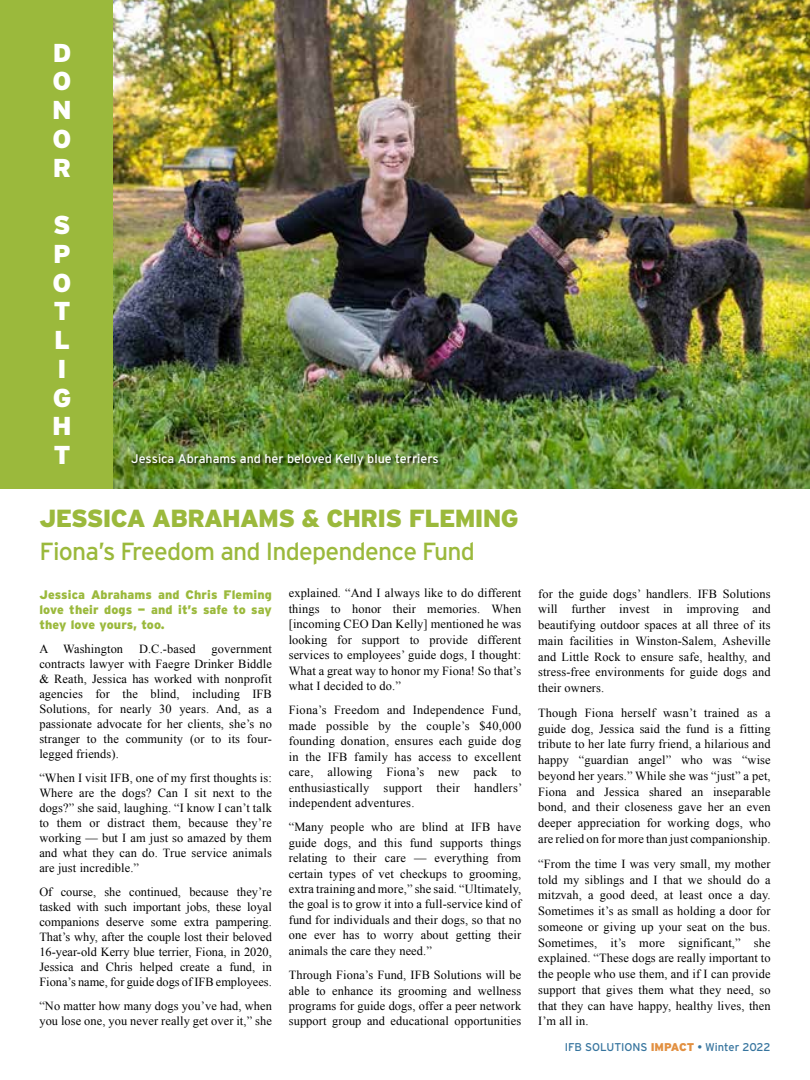
<style>
.page{position:relative;width:810px;height:1080px;background:#fff}
.page>*{position:absolute;margin:0;border:0;box-sizing:border-box;transform-origin:0 0}
.t1{font:900 25.88px/28.8px "Interstate";color:#fff;text-align:justify}
.t2{font:24.75px "Interstate";letter-spacing:-.03em;color:#9bb93c}
.t3{font:900 24.75px "Interstate";letter-spacing:-.03em;color:#9bb93c}
.t4{font:12.5px "Interstate";color:#fff}
.t5{font:12.38px/15.8px "Times New Roman";letter-spacing:.01em;color:#000;text-align:justify}
.t6{font:900 12.38px/15px "Interstate";letter-spacing:.01em;color:#9bb93c;text-align:justify}
.t7{font:11.25px "Interstate";color:#36749e}
.s1{font-weight:900;color:#e29041}
</style>
<div class="page">
<img style="left:112px;top:0;width:698px;height:489px">
<div style="left:0;top:0;width:112px;height:489px;background:#9bb93c"></div>
<div style="left:132px;top:454px;width:310px;height:15px;background:#000;opacity:.75"></div>
<h1 class="t1" style="left:52px;top:38px;width:21px">D O N O R</h1>
<h1 class="t1" style="left:52px;top:210px;width:21px;text-align:left">S<br>P<br>O<br>T<br>L<br>I<br>G<br>H<br>T</h1>
<p class="t4" style="left:131px;top:452px;width:309px">Jessica Abrahams and her beloved Kelly blue terriers</p>
<h2 class="t3" style="left:39px;top:504px;width:481px">JESSICA ABRAHAMS &amp; CHRIS FLEMING</h2>
<h2 class="t2" style="left:39px;top:537px;width:437px">Fiona’s Freedom and Independence Fund</h2>
<p class="t6" style="left:39px;top:587px;width:234px">Jessica Abrahams and Chris Fleming love their dogs — and it’s safe to say they love yours, too.</p>
<p class="t5" style="left:39px;top:641px;width:85px">A Washington</p>
<p class="t5" style="left:139px;top:641px;width:58px">D.C.-based</p>
<p class="t5" style="left:39px;top:641px;width:234px;line-height:15px;text-indent:172px">government contracts lawyer with Faegre Drinker Biddle &amp; Reath, Jessica has worked with nonprofit agencies for the blind, including IFB Solutions, for nearly 30 years. And, as a passionate advocate for her clients, she’s no stranger to the community (or to its four&shy;legged friends).</p>
<p class="t5" style="left:39px;top:770px;width:234px;line-height:15px">“When I visit IFB, one of my first thoughts is:<br>Where are the dogs? Can I sit next to the dogs?” she said, laughing. “I know I can’t talk to them or distract them, because they’re working — but I am just so amazed by them and what they can do. True service animals are just incredible.”</p>
<p class="t5" style="left:39px;top:884px;width:234px;line-height:15px">Of course, she continued, because they’re tasked with such important jobs, these loyal companions deserve some extra pampering.<br>That’s why, after the couple lost their beloved 16-year-old Kerry blue terrier, Fiona, in 2020, Jessica and Chris helped create a fund, in Fiona’s name, for guide dogs of IFB employees.</p>
<p class="t5" style="left:39px;top:999px;width:234px;line-height:15px">“No matter how many dogs you’ve had, when you lose one, you never really get over it,” she</p>
<p class="t5" style="left:289px;top:585px;width:234px;line-height:15.4px">explained. “And I always like to do different things to honor their memories. When [incoming CEO Dan Kelly] mentioned he was looking for support to provide different services to employees’ guide dogs, I thought:<br>What a great way to honor my Fiona! So that’s what I decided to do.”</p>
<p class="t5" style="left:289px;top:702px;width:235px;line-height:15.4px">Fiona’s Freedom and Independence Fund, made possible by the couple’s $40,000 founding donation, ensures each guide dog in the IFB family has access to excellent care, allowing Fiona’s new pack to enthusiastically support their handlers’ independent adventures.</p>
<p class="t5" style="left:289px;top:819px;width:234px;line-height:15.4px">“Many people who are blind at IFB have guide dogs, and this fund supports things relating to their care — everything from certain types of vet checkups to grooming, extra training and more,” she said. “Ultimately, the goal is to grow it into a full-service kind of fund for individuals and their dogs, so that no one ever has to worry about getting their animals the care they need.”</p>
<p class="t5" style="left:289px;top:967px;width:234px;line-height:15.4px">Through Fiona’s Fund, IFB Solutions will be able to enhance its grooming and wellness programs for guide dogs, offer a peer network support group and educational opportunities</p>
<p class="t5" style="left:538px;top:585px;width:234px">for the guide dogs’ handlers. IFB Solutions will further invest in improving and beautifying outdoor spaces at all three of its main facilities in Winston-Salem, Asheville and Little Rock to ensure safe, healthy, and stress-free environments for guide dogs and their owners.</p>
<p class="t5" style="left:538px;top:705px;width:234px">Though Fiona herself wasn’t trained as a guide dog, Jessica said the fund is a fitting tribute to her late furry friend, a hilarious and happy “guardian angel” who was “wise beyond her years.” While she was “just” a pet, Fiona and Jessica shared an inseparable bond, and their closeness gave her an even deeper appreciation for working dogs, who are relied on for more than just companionship.</p>
<p class="t5" style="left:538px;top:856px;width:234px">“From the time I was very small, my mother told my siblings and I that we should do a mitzvah, a good deed, at least once a day.<br>Sometimes it’s as small as holding a door for someone or giving up your seat on the bus.<br>Sometimes, it’s more significant,” she explained. “These dogs are really important to the people who use them, and if I can provide support that gives them what they need, so that they can have happy, healthy lives, then I’m all in.</p>
<p class="t7" style="left:565px;top:1041px;width:207px">IFB SOLUTIONS <span class="s1">IMPACT</span> • Winter 2022</p>
</div>
